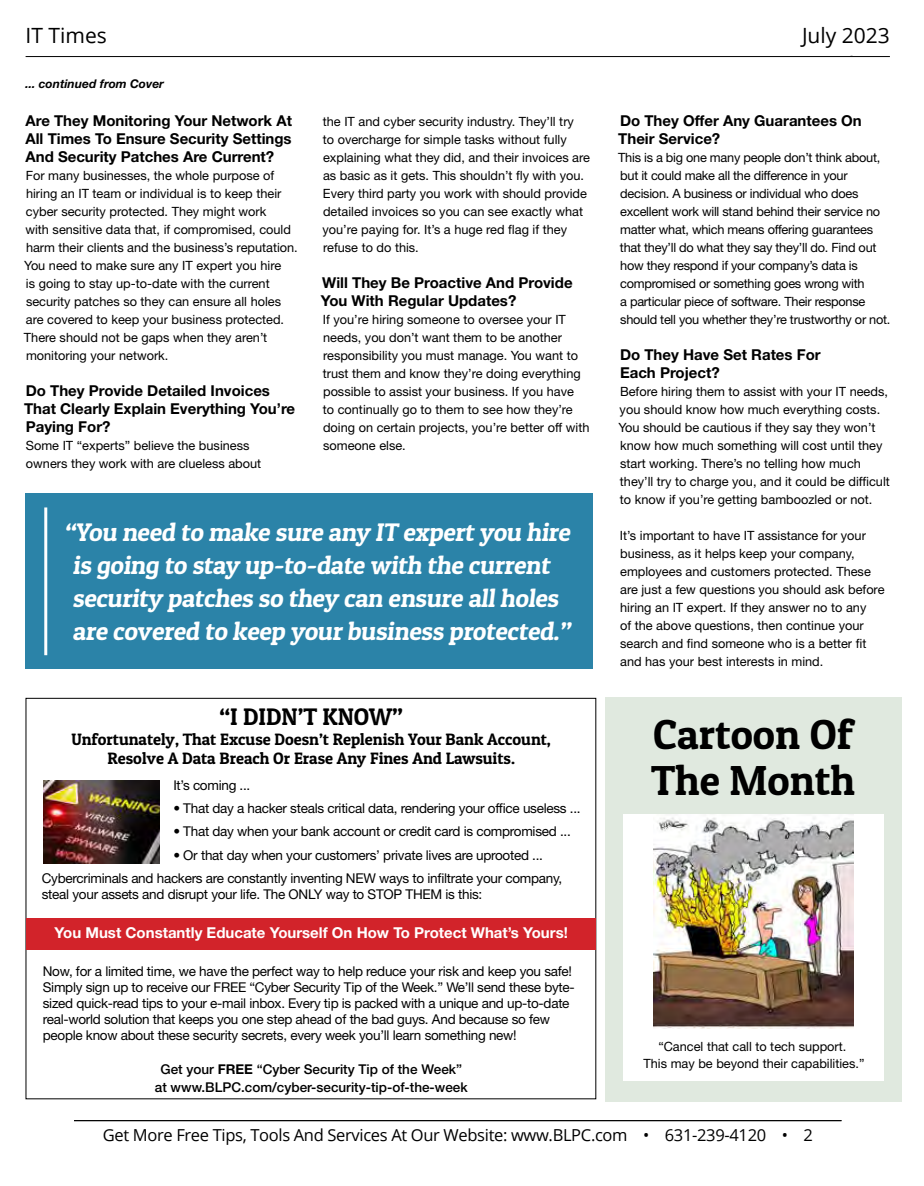
<style>
.page{position:relative;width:924px;height:1186px;background:#fff}
.page>*{position:absolute;margin:0;border:0;box-sizing:border-box;transform-origin:0 0}
.t1{font:42px/46.5px "Patua One";color:#000}
.t2{font:27px "Labtop";color:#000}
.t3{font:25.5px/33px "Patua One";color:#fff;text-align:center}
.t4{font:24px "Patua One";letter-spacing:-.005em;color:#000}
.t5{font:21px "Open Sans";color:#000}
.t6{font:16.5px/19.5px "Patua One";color:#000;text-align:center}
.t7{font:16.5px "Open Sans";letter-spacing:-.02em;color:#000}
.t8{font:700 15px/18px "Helvetica Neue LT Std";color:#000}
.t9{font:700 15px "Helvetica Neue LT Std";color:#fff}
.t10{font:13.5px/16.2px "Helvetica Neue LT Std";letter-spacing:-.02em;color:#000}
.t11{font:500 13.5px/18px "Helvetica Neue LT Std";color:#000;text-align:center}
.t12{font:12.75px/18px "Helvetica Neue LT Std";color:#000}
.t13{font:12.75px/18px "Helvetica Neue LT Std";letter-spacing:-.02em;color:#000}
.t14{font:italic 700 12px "Helvetica Neue LT Std";color:#000}
.s1{font-weight:700}
</style>
<div class="page">
<div style="left:26px;top:493px;width:567px;height:176px;background:#2b83a8"></div>
<hr style="left:26px;top:56px;width:864px;height:1px;background:#000">
<hr style="left:74px;top:1120px;width:767px;height:1px;background:#000">
<hr style="left:44px;top:507px;width:3px;height:148px;background:#fff">
<div style="left:605px;top:698px;width:296px;height:404px;background:#e0e9df"></div>
<div style="left:623px;top:814px;width:260px;height:266px;background:#fff"></div>
<img style="left:653px;top:817px;width:200px;height:211px">
<div style="left:26px;top:917px;width:570px;height:32px;background:#d2232a"></div>
<img style="left:43px;top:780px;width:117px;height:83px">
<h2 class="t2" style="left:830px;top:22px;width:61px">July 2023</h2>
<h3 class="t5" style="left:26px;top:21px;width:83px">IT Times</h3>
<h3 class="t5" style="left:802px;top:21px;width:89px">July 2023</h3>
<p class="t14" style="left:26px;top:76px;width:140px">... continued from Cover</p>
<p class="t8" style="left:25px;top:111px;width:268px;text-align:justify">Are They Monitoring Your Network At All Times To Ensure Security Settings And Security Patches Are Current?</p>
<p class="t12" style="left:24px;top:166px;width:275px">For many businesses, the whole purpose of hiring an IT team or individual is to keep their cyber security protected. They might work<br>with sensitive data that, if compromised, could harm their clients and the business’s reputation.<br>You need to make sure any IT expert you hire<br>is going to stay up-to-date with the current security patches so they can ensure all holes are covered to keep your business protected.<br>There should not be gaps when they aren’t monitoring your network.</p>
<p class="t8" style="left:24px;top:381px;width:273px">Do They Provide Detailed Invoices<br>That Clearly Explain Everything You’re<br>Paying For?</p>
<p class="t12" style="left:26px;top:436px;width:237px">Some IT “experts” believe the business owners they work with are clueless about</p>
<p class="t12" style="left:322px;top:112px;width:269px">the IT and cyber security industry. They’ll try<br>to overcharge for simple tasks without fully explaining what they did, and their invoices are as basic as it gets. This shouldn’t fly with you.<br>Every third party you work with should provide detailed invoices so you can see exactly what you’re paying for. It’s a huge red flag if they refuse to do this.</p>
<p class="t8" style="left:321px;top:273px;width:253px">Will They Be Proactive And Provide<br>You With Regular Updates?</p>
<p class="t12" style="left:323px;top:310px;width:268px">If you’re hiring someone to oversee your IT needs, you don’t want them to be another responsibility you must manage. You want to trust them and know they’re doing everything possible to assist your business. If you have<br>to continually go to them to see how they’re doing on certain projects, you’re better off with someone else.</p>
<h3 class="t3" style="left:64px;top:515px;width:512px">“You need to make sure any IT expert you hire is going to stay up-to-date with the current security patches so they can ensure allholes are covered to keep your business protected.”</h3>
<h3 class="t4" style="left:219px;top:702px;width:185px">“I DIDN’T KNOW”</h3>
<p class="t6" style="left:72px;top:729px;width:481px">Unfortunately, That Excuse Doesn’t Replenish Your Bank Account,<br>Resolve A Data Breach Or Erase Any Fines And Lawsuits.</p>
<p class="t10" style="left:173px;top:777px;width:79px">It’s coming ...</p>
<p class="t10" style="left:173px;top:800px;width:409px">• That day a hacker steals critical data, rendering your office useless ...</p>
<p class="t10" style="left:173px;top:823px;width:399px">• That day when your bank account or credit card is compromised ...</p>
<p class="t10" style="left:42px;top:843px;width:522px;line-height:23px;text-indent:131px">• Or that day when your customers’ private lives are uprooted ...<br>Cybercriminals and hackers are constantly inventing NEW ways to infiltrate your company,</p>
<p class="t10" style="left:42px;top:886px;width:442px">steal your assets and disrupt your life. The ONLY way to STOP THEM is this:</p>
<p class="t9" style="left:55px;top:923px;width:515px">You Must Constantly Educate Yourself On How To Protect What’s Yours!</p>
<p class="t10" style="left:43px;top:962px;width:533px">Now, for a limited time, we have the perfect way to help reduce your risk and keep you safe!<br>Simply sign up to receive our FREE “Cyber Security Tip of the Week.” We’ll send these byte&shy;sized quick-read tips to your e-mail inbox. Every tip is packed with a unique and up-to-date real-world solution that keeps you one step ahead of the bad guys. And because so few people know about these security secrets, every week you’ll learn something new!</p>
<p class="t11" style="left:155px;top:1060px;width:314px">Get your <span class="s1">FREE</span> “Cyber Security Tip of the Week” at www.BLPC.com/cyber-security-tip-of-the-week</p>
<p class="t8" style="left:618px;top:111px;width:245px">Do They Offer Any Guarantees On<br>Their Service?</p>
<p class="t13" style="left:618px;top:148px;width:274px">This is a big one many people don’t think about, but it could make all the difference in your decision. A business or individual who does excellent work will stand behind their service no matter what, which means offering guarantees that they’ll do what they say they’ll do. Find out how they respond if your company’s data is compromised or something goes wrong with<br>a particular piece of software. Their response should tell you whether they’re trustworthy or not.</p>
<p class="t8" style="left:620px;top:345px;width:202px">Do They Have Set Rates For<br>Each Project?</p>
<p class="t12" style="left:618px;top:382px;width:273px">Before hiring them to assist with your IT needs, you should know how much everything costs.<br>You should be cautious if they say they won’t know how much something will cost until they start working. There’s no telling how much they’ll try to charge you, and it could be difficult to know if you’re getting bamboozled or not.</p>
<p class="t12" style="left:620px;top:526px;width:266px">It’s important to have IT assistance for your business, as it helps keep your company, employees and customers protected. These are just a few questions you should ask before hiring an IT expert. If they answer no to any<br>of the above questions, then continue your search and find someone who is a better fit and has your best interests in mind.</p>
<h1 class="t1" style="left:651px;top:710px;width:205px">Cartoon Of<br>The Month</h1>
<p class="t12" style="left:643px;top:1037px;width:222px;line-height:17.2px;text-align:center">“Cancel that call to tech support.<br>This may be beyond their capabilities.”</p>
<p class="t7" style="left:103px;top:1124px;width:711px">Get More Free Tips, Tools And Services At Our Website: www.BLPC.com • 631-239-4120 • 2</p>
</div>
